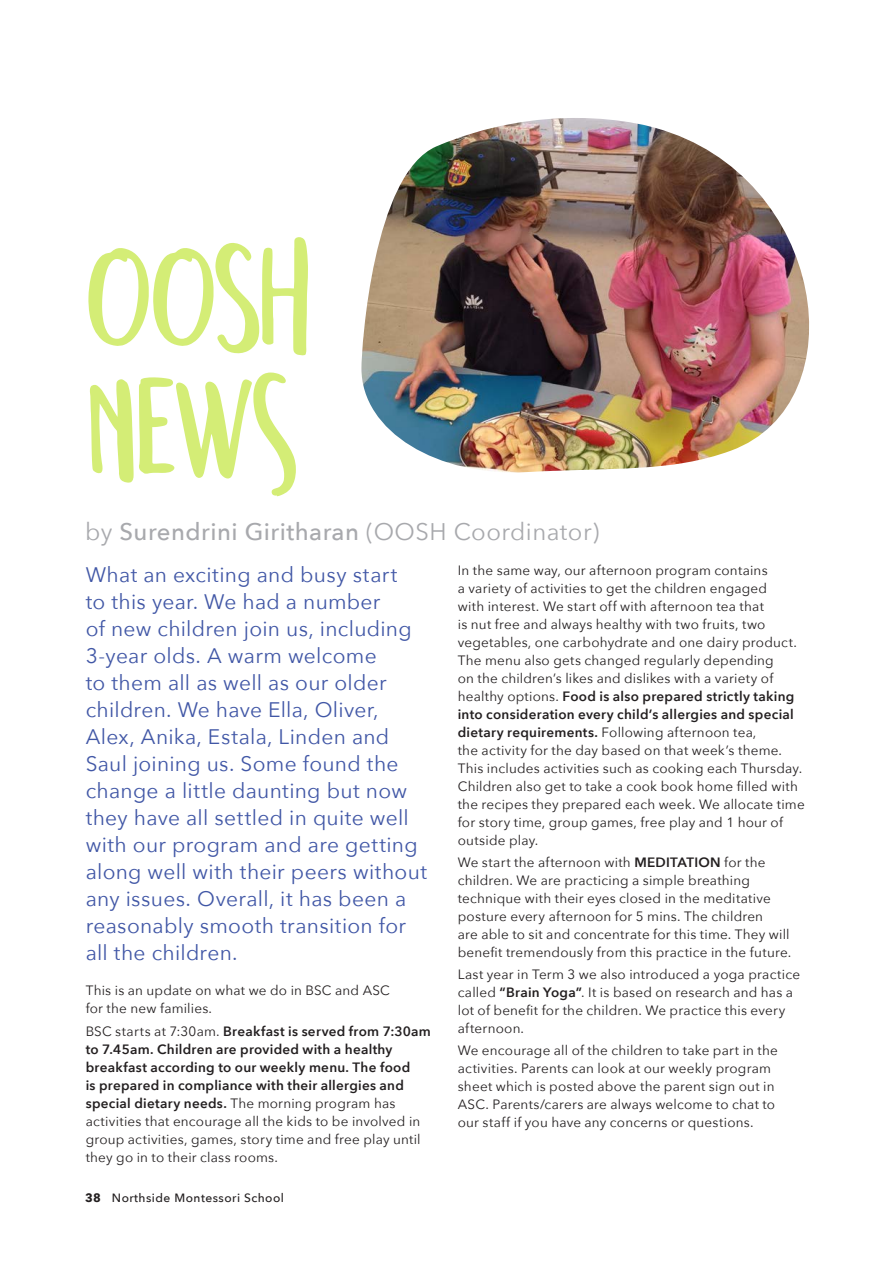
<style>
.page{position:relative;width:893px;height:1263px;background:#fff}
.page>*{position:absolute;margin:0;border:0;box-sizing:border-box;transform-origin:0 0}
.t1{font:121.2px/131.2px "Semringah";letter-spacing:-.015em;color:#d4ed76;scale:.9 1}
.t2{font:500 24px "Avenir Next";letter-spacing:.02em;color:#a8a9ad}
.t3{font:21px/27px "Avenir Next";letter-spacing:.015em;color:#4157a6}
.t4{font:13.5px/18px "Avenir Next";letter-spacing:.015em;color:#231f20}
.t5{font:600 13.5px/18px "Avenir Next";letter-spacing:.02em;color:#231f20}
.t6{font:500 12px "Avenir Next";letter-spacing:.04em;color:#231f20}
.s1{font-weight:400}
.s2{font-weight:700}
.s3{font-weight:600}
</style>
<div class="page">
<img style="left:361px;top:118px;width:448px;height:355px">
<p class="t1" style="left:86px;top:236px;width:252px">OOSH news</p>
<p class="t2" style="left:85px;top:511px;width:516px"><span class="s1">by</span> Surendrini Giritharan <span class="s1">(OOSH Coordinator)</span></p>
<p class="t3" style="left:86px;top:561px;width:343px">What an exciting and busy start<br>to this year. We had a number<br>of new children join us, including<br>3-year olds. A warm welcome<br>to them all as well as our older children. We have Ella, Oliver,<br>Alex, Anika, Estala, Linden and<br>Saul joining us. Some found the change a little daunting but now they have all settled in quite well with our program and are getting along well with their peers without any issues. Overall, it has been a reasonably smooth transition for all the children.</p>
<p class="t4" style="left:86px;top:981px;width:306px">This is an update on what we do in BSC and ASC for the new families.</p>
<p class="t5" style="left:86px;top:1021px;width:347px"><span class="s1">BSC starts at 7:30am.</span> Breakfast is served from 7:30am to 7.45am. Children are provided with a healthy breakfast according to our weekly menu. The food<br>is prepared in compliance with their allergies and special dietary needs. <span class="s1">The morning program has activities that encourage all the kids to be involved in group activities, games, story time and free play until they go in to their class rooms.</span></p>
<p class="t6" style="left:85px;top:1187px;width:200px"><span class="s2">38</span> Northside Montessori School</p>
<p class="t4" style="left:458px;top:560px;width:348px">In the same way, our afternoon program contains<br>a variety of activities to get the children engaged<br>with interest. We start off with afternoon tea that<br>is nut free and always healthy with two fruits, two vegetables, one carbohydrate and one dairy product.<br>The menu also gets changed regularly depending<br>on the children’s likes and dislikes with a variety of healthy options. <span class="s3">Food is also prepared strictly taking into consideration every child’s allergies and special dietary requirements.</span> Following afternoon tea,<br>the activity for the day based on that week’s theme.<br>This includes activities such as cooking each Thursday.<br>Children also get to take a cook book home filled with the recipes they prepared each week. We allocate time for story time, group games, free play and 1 hour of outside play.</p>
<p class="t4" style="left:458px;top:853px;width:335px">We start the afternoon with <span class="s3">MEDITATION</span> for the children. We are practicing a simple breathing technique with their eyes closed in the meditative posture every afternoon for 5 mins. The children<br>are able to sit and concentrate for this time. They will benefit tremendously from this practice in the future.</p>
<p class="t4" style="left:458px;top:965px;width:344px">Last year in Term 3 we also introduced a yoga practice called <span class="s3">“Brain Yoga”</span>. It is based on research and has a lot of benefit for the children. We practice this every afternoon.</p>
<p class="t4" style="left:458px;top:1041px;width:322px">We encourage all of the children to take part in the activities. Parents can look at our weekly program sheet which is posted above the parent sign out in ASC. Parents/carers are always welcome to chat to our staff if you have any concerns or questions.</p>
</div>
